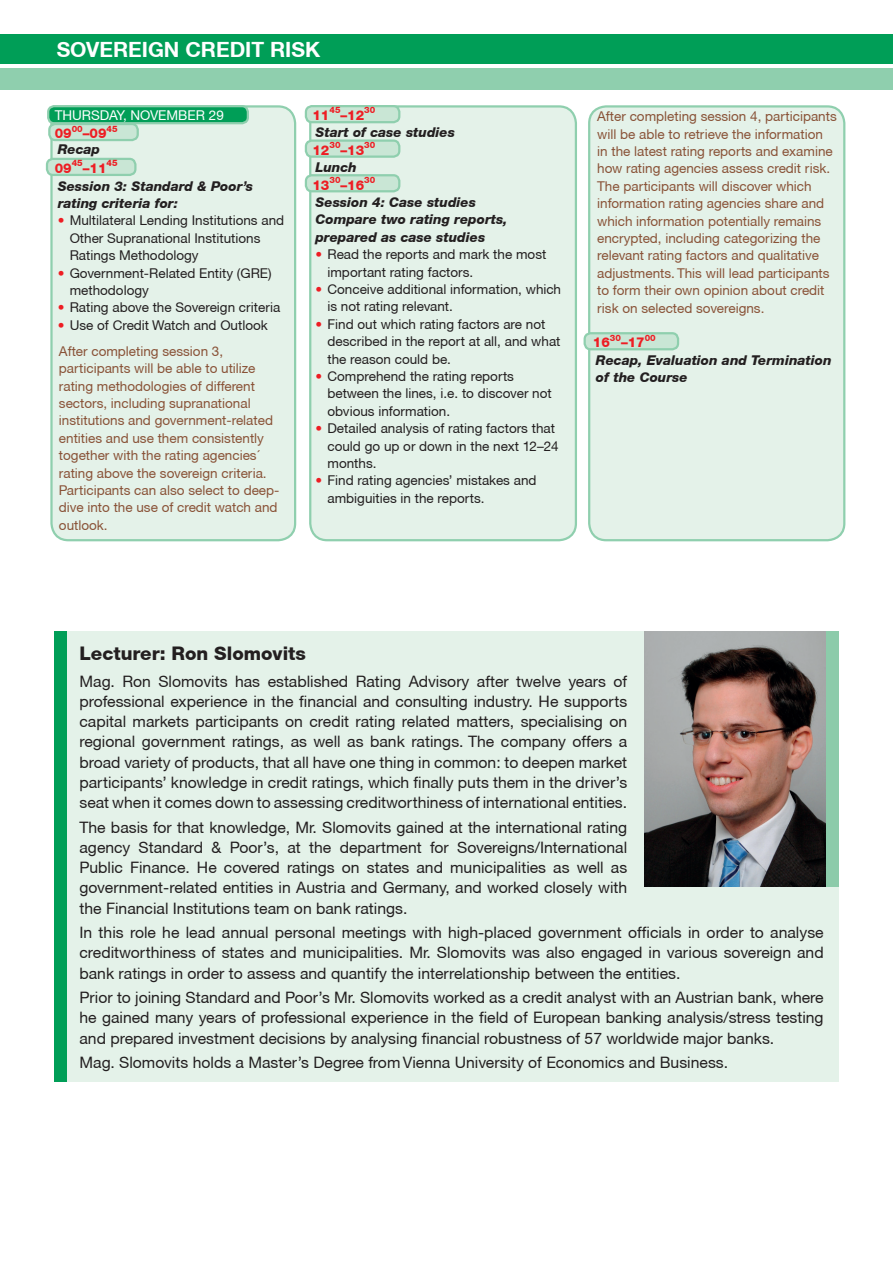
<style>
.page{position:relative;width:893px;height:1263px;background:#fff}
.page>*{position:absolute;margin:0;border:0;box-sizing:border-box;transform-origin:0 0}
.t1{font:700 21px "Helvetica Neue CE";color:#fff}
.t2{font:800 18.75px "Helvetica Neue CE";color:#231f20}
.t3{font:15.75px/20.2px "Helvetica Neue CE";color:#231f20;text-align:justify}
.t4{font:13.5px/17.4px "Helvetica Neue CE";color:#895237}
.t5{font:13.5px/17.4px "Helvetica Neue CE";color:#231f20}
.t6{font:italic 800 13.5px/17.4px "Helvetica Neue CE";color:#231f20}
.t7{font:800 13.5px "Helvetica Neue CE";color:#ee1d23}
.t8{font:13.5px "Helvetica Neue CE";color:#fff}
.t9{font:800 8.7px "Helvetica Neue CE";color:#ee1d23}
.s1{color:#ee1d23}
.s2{color:#895237}
</style>
<div class="page">
<div style="left:0;top:34px;width:893px;height:30px;background:#009e57"></div>
<div style="left:589px;top:106px;width:255px;height:434px;background:#e4f2e9;border-radius:17px"></div>
<div style="left:588px;top:105px;width:257px;height:436px;border:2px solid #8fcfae;border-radius:17px"></div>
<div style="left:51px;top:106px;width:244px;height:434px;background:#e4f2e9;border-radius:17px"></div>
<div style="left:50px;top:105px;width:246px;height:436px;border:2px solid #8fcfae;border-radius:17px"></div>
<div style="left:47px;top:159px;width:88px;height:16px;background:#c9e6d5;border-radius:6px"></div>
<div style="left:46px;top:158px;width:91px;height:18px;border:2px solid #8fcfae;border-radius:6px"></div>
<div style="left:310px;top:106px;width:266px;height:434px;background:#e4f2e9;border-radius:17px"></div>
<div style="left:309px;top:105px;width:268px;height:436px;border:2px solid #8fcfae;border-radius:17px"></div>
<div style="left:306px;top:106px;width:93px;height:16px;background:#c9e6d5;border-radius:6px"></div>
<div style="left:305px;top:105px;width:95px;height:18px;border:2px solid #8fcfae;border-radius:6px"></div>
<div style="left:306px;top:141px;width:93px;height:16px;background:#c9e6d5;border-radius:6px"></div>
<div style="left:305px;top:139px;width:95px;height:19px;border:2px solid #8fcfae;border-radius:6px"></div>
<div style="left:306px;top:175px;width:93px;height:16px;background:#c9e6d5;border-radius:6px"></div>
<div style="left:305px;top:174px;width:95px;height:18px;border:2px solid #8fcfae;border-radius:6px"></div>
<div style="left:585px;top:333px;width:93px;height:16px;background:#c9e6d5;border-radius:6px"></div>
<div style="left:583px;top:332px;width:96px;height:18px;border:2px solid #8fcfae;border-radius:6px"></div>
<div style="left:0;top:68px;width:893px;height:21px;background:#8fcfae"></div>
<div style="left:48px;top:106px;width:200px;height:17px;background:#009e57;border-radius:6px"></div>
<div style="left:47px;top:105px;width:202px;height:19px;border:2px solid #8fcfae;border-radius:6px"></div>
<div style="left:49px;top:124px;width:89px;height:16px;background:#c9e6d5;border-radius:6px"></div>
<div style="left:48px;top:123px;width:91px;height:18px;border:2px solid #8fcfae;border-radius:6px"></div>
<div style="left:55px;top:631px;width:784px;height:451px;background:#e4f2e9"></div>
<div style="left:54px;top:631px;width:13px;height:451px;background:#009e57"></div>
<img style="left:644px;top:631px;width:182px;height:256px">
<div style="left:826px;top:631px;width:13px;height:256px;background:#8ccbaa"></div>
<h1 class="t1" style="left:57px;top:42px;width:265px">SOVEREIGN CREDIT RISK</h1>
<p class="t8" style="left:55px;top:110px;width:171px">THURSDAY, NOVEMBER 29</p>
<p class="t7" style="left:55px;top:126px;width:19px">09</p>
<p class="t9" style="left:72px;top:123px;width:13px">00</p>
<p class="t9" style="left:107px;top:123px;width:13px">45</p>
<p class="t7" style="left:83px;top:126px;width:25px">–09</p>
<p class="t6" style="left:58px;top:141px;width:44px">Recap</p>
<p class="t7" style="left:55px;top:160px;width:19px">09</p>
<p class="t9" style="left:107px;top:158px;width:13px">45</p>
<p class="t6" style="left:58px;top:177px;width:197px">Session 3: Standard &amp; Poor’s rating criteria for:</p>
<p class="t5" style="left:70px;top:213px;width:216px;text-indent:-12px"><span class="s1">•</span> Multilateral Lending Institutions and<br>Other Supranational Institutions<br>Ratings Methodology</p>
<p class="t5" style="left:70px;top:265px;width:204px;text-indent:-12px"><span class="s1">•</span> Government-Related Entity (GRE) methodology</p>
<p class="t5" style="left:58px;top:300px;width:224px"><span class="s1">•</span> Rating above the Sovereign criteria</p>
<p class="t5" style="left:58px;top:313px;width:212px;line-height:26px"><span class="s1">•</span> Use of Credit Watch and Outlook<br><span class="s2">After completing session 3,</span></p>
<p class="t4" style="left:59px;top:361px;width:222px">participants will be able to utilize rating methodologies of different sectors, including supranational institutions and government-related entities and use them consistently together with the rating agencies´ rating above the sovereign criteria.<br>Participants can also select to deep&shy;dive into the use of credit watch and outlook.</p>
<p class="t9" style="left:72px;top:158px;width:13px">45</p>
<p class="t7" style="left:83px;top:160px;width:25px">–11</p>
<p class="t9" style="left:364px;top:105px;width:13px">30</p>
<p class="t6" style="left:315px;top:124px;width:141px">Start of case studies</p>
<p class="t7" style="left:312px;top:142px;width:19px">12</p>
<p class="t9" style="left:329px;top:105px;width:13px">45</p>
<p class="t7" style="left:341px;top:107px;width:25px">–12</p>
<p class="t7" style="left:312px;top:107px;width:19px">11</p>
<p class="t9" style="left:329px;top:140px;width:13px">30</p>
<p class="t9" style="left:364px;top:140px;width:13px">30</p>
<p class="t7" style="left:341px;top:142px;width:25px">–13</p>
<p class="t6" style="left:315px;top:159px;width:43px">Lunch</p>
<p class="t7" style="left:312px;top:177px;width:19px">13</p>
<p class="t9" style="left:364px;top:175px;width:13px">30</p>
<p class="t6" style="left:315px;top:193px;width:194px">Session 4: Case studies<br>Compare two rating reports, prepared as case studies</p>
<p class="t5" style="left:327px;top:247px;width:220px;text-indent:-12px"><span class="s1">•</span> Read the reports and mark the most important rating factors.</p>
<p class="t5" style="left:327px;top:282px;width:235px;text-indent:-12px"><span class="s1">•</span> Conceive additional information, which is not rating relevant.</p>
<p class="t5" style="left:327px;top:317px;width:235px;text-indent:-12px"><span class="s1">•</span> Find out which rating factors are not described in the report at all, and what the reason could be.</p>
<p class="t5" style="left:327px;top:369px;width:226px;text-indent:-12px"><span class="s1">•</span> Comprehend the rating reports between the lines, i.e. to discover not obvious information.</p>
<p class="t5" style="left:327px;top:421px;width:233px;text-indent:-12px"><span class="s1">•</span> Detailed analysis of rating factors that could go up or down in the next 12–24 months.</p>
<p class="t5" style="left:327px;top:473px;width:211px;text-indent:-12px"><span class="s1">•</span> Find rating agencies’ mistakes and ambiguities in the reports.</p>
<p class="t9" style="left:329px;top:175px;width:13px">30</p>
<p class="t7" style="left:341px;top:177px;width:25px">–16</p>
<p class="t4" style="left:597px;top:109px;width:241px">After completing session 4, participants will be able to retrieve the information in the latest rating reports and examine how rating agencies assess credit risk.<br>The participants will discover which information rating agencies share and which information potentially remains encrypted, including categorizing the relevant rating factors and qualitative adjustments. This will lead participants to form their own opinion about credit risk on selected sovereigns.</p>
<p class="t7" style="left:593px;top:334px;width:19px">16</p>
<p class="t9" style="left:645px;top:332px;width:13px">00</p>
<p class="t6" style="left:596px;top:351px;width:237px">Recap, Evaluation and Termination of the Course</p>
<p class="t9" style="left:610px;top:332px;width:13px">30</p>
<p class="t7" style="left:621px;top:334px;width:25px">–17</p>
<p class="t2" style="left:80px;top:642px;width:228px">Lecturer: Ron Slomovits</p>
<p class="t3" style="left:80px;top:672px;width:549px">Mag. Ron Slomovits has established Rating Advisory after twelve years of professional experience in the financial and consulting industry. He supports capital markets participants on credit rating related matters, specialising on regional government ratings, as well as bank ratings. The company offers a broad variety of products, that all have one thing in common: to deepen market participants’ knowledge in credit ratings, which finally puts them in the driver’s seat when it comes down to assessing creditworthiness of international entities.</p>
<p class="t3" style="left:80px;top:818px;width:549px">The basis for that knowledge, Mr. Slomovits gained at the international rating agency Standard &amp; Poor’s, at the department for Sovereigns/International Public Finance. He covered ratings on states and municipalities as well as government-related entities in Austria and Germany, and worked closely with the Financial Institutions team on bank ratings.</p>
<p class="t3" style="left:80px;top:924px;width:746px">In this role he lead annual personal meetings with high-placed government officials in order to analyse creditworthiness of states and municipalities. Mr. Slomovits was also engaged in various sovereign and bank ratings in order to assess and quantify the interrelationship between the entities.</p>
<p class="t3" style="left:80px;top:989px;width:746px">Prior to joining Standard and Poor’s Mr. Slomovits worked as a credit analyst with an Austrian bank, where he gained many years of professional experience in the field of European banking analysis/stress testing and prepared investment decisions by analysing financial robustness of 57 worldwide major banks.</p>
<p class="t3" style="left:80px;top:1054px;width:650px">Mag. Slomovits holds a Master’s Degree from Vienna University of Economics and Business.</p>
</div>
